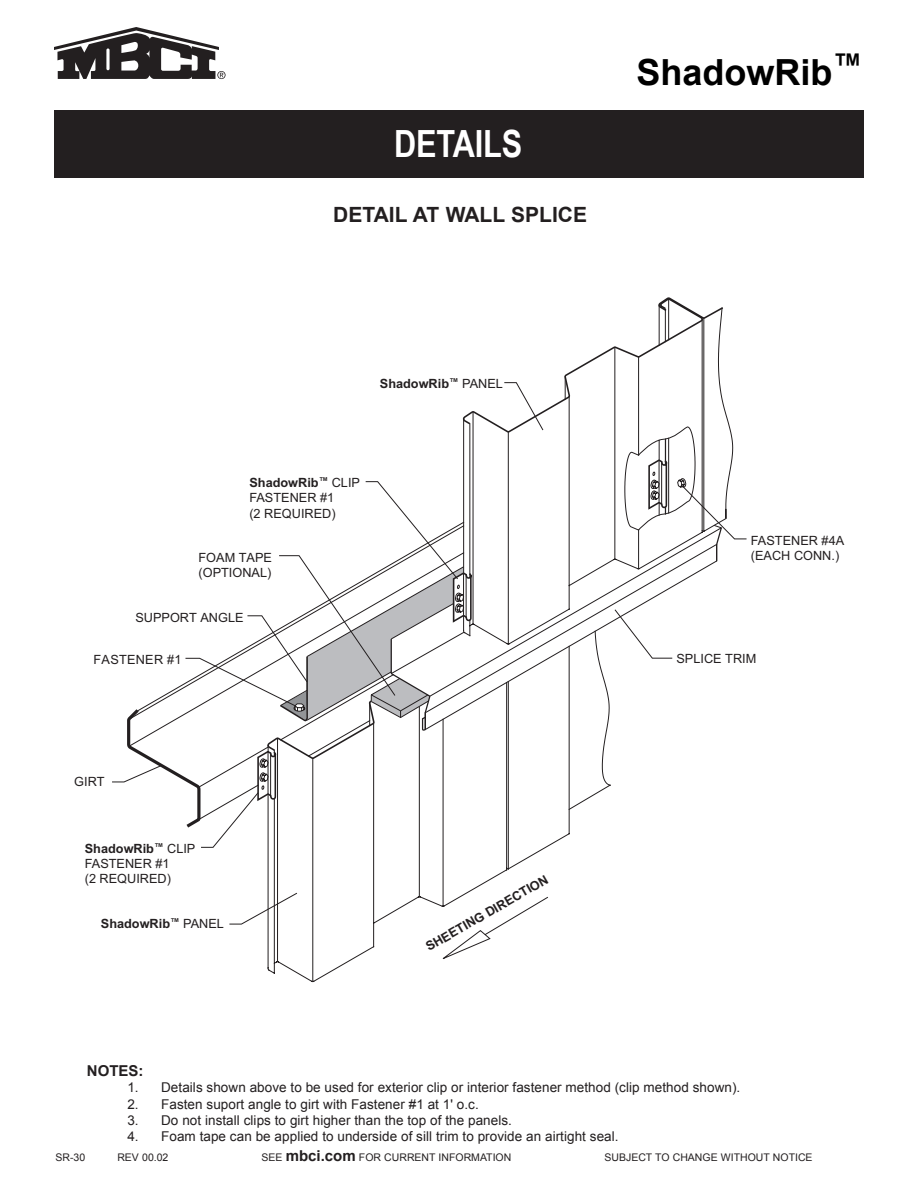
<style>
.page{position:relative;width:918px;height:1188px;background:#fff}
.page>*{position:absolute;margin:0;border:0;box-sizing:border-box;transform-origin:0 0}
.t1{font:700 37.5px "Arial Narrow";letter-spacing:-.005em;color:#fff}
.t2{font:700 36px "Arial";color:#000}
.t3{font:700 21px "Arial";color:#231f20}
.BODY____Heading{font:700 15px "Arial";color:#231f20}
.t4{font:13.5px "Arial";letter-spacing:.005em;color:#231f20}
.t5{font:12.75px/15.3px "Arial";color:#231f20}
.t6{font:700 12.75px "Arial";color:#231f20}
.t7{font:12.75px "Arial";letter-spacing:.02em;color:#231f20}
.t8{font:10.5px "Arial";color:#231f20}
.s1{font-weight:400}
.s2{font-weight:700}
.s3{font-weight:700;font-size:15px}
</style>
<div class="page">
<div style="left:54px;top:110px;width:810px;height:67px;background:#231f20"></div>
<svg style="left:54px;top:27px;width:172px;height:52px"></svg>
<svg style="left:462px;top:297px;width:272px;height:236px"></svg>
<svg style="left:201px;top:426px;width:495px;height:499px"></svg>
<svg style="left:267px;top:731px;width:344px;height:251px"></svg>
<svg style="left:429px;top:524px;width:295px;height:19px"></svg>
<svg style="left:424px;top:543px;width:294px;height:17px"></svg>
<svg style="left:472px;top:560px;width:246px;height:171px"></svg>
<svg style="left:112px;top:555px;width:360px;height:275px"></svg>
<h1 class="t1" style="left:394px;top:115px;width:130px">DETAILS</h1>
<p class="t3" style="left:333px;top:201px;width:255px">DETAIL AT WALL SPLICE</p>
<h2 class="t2" style="left:637px;top:48px;width:227px">ShadowRib<sup>™</sup></h2>
<p class="t6" style="left:380px;top:375px;width:125px">ShadowRib<sup>™</sup> <span class="s1">PANEL</span></p>
<p class="t5" style="left:249px;top:475px;width:112px"><span class="s2">ShadowRib</span><sup>™</sup> CLIP<br>FASTENER #1<br>(2 REQUIRED)</p>
<p class="t5" style="left:199px;top:550px;width:75px">FOAM TAPE (OPTIONAL)</p>
<p class="t5" style="left:135px;top:610px;width:110px">SUPPORT ANGLE</p>
<p class="t7" style="left:94px;top:651px;width:89px">FASTENER #1</p>
<p class="t5" style="left:74px;top:774px;width:32px">GIRT</p>
<p class="t5" style="left:85px;top:841px;width:112px"><span class="s2">ShadowRib</span><sup>™</sup> CLIP<br>FASTENER #1<br>(2 REQUIRED)</p>
<p class="t6" style="left:101px;top:915px;width:125px">ShadowRib<sup>™</sup> <span class="s1">PANEL</span></p>
<p class="t6" style="left:423px;top:940px;width:140px;rotate:-30deg">SHEETING DIRECTION</p>
<p class="t5" style="left:751px;top:533px;width:95px">FASTENER #4A (EACH CONN.)</p>
<p class="t5" style="left:676px;top:651px;width:81px">SPLICE TRIM</p>
<p class="BODY____Heading" style="left:87px;top:1061px;width:58px">NOTES:</p>
<p class="t4" style="left:127px;top:1079px;width:614px">1. Details shown above to be used for exterior clip or interior fastener method (clip method shown).</p>
<p class="t4" style="left:127px;top:1095px;width:353px">2. Fasten suport angle to girt with Fastener #1 at 1' o.c.</p>
<p class="t4" style="left:127px;top:1111px;width:386px">3. Do not install clips to girt higher than the top of the panels.</p>
<p class="t4" style="left:127px;top:1127px;width:493px">4. Foam tape can be applied to underside of sill trim to provide an airtight seal.</p>
<p class="t8" style="left:56px;top:1150px;width:31px">SR-30</p>
<p class="t8" style="left:117px;top:1150px;width:53px">REV 00.02</p>
<p class="t8" style="left:262px;top:1150px;width:251px">SEE <span class="s3">mbci.com</span> FOR CURRENT INFORMATION</p>
<p class="t8" style="left:605px;top:1150px;width:210px">SUBJECT TO CHANGE WITHOUT NOTICE</p>
</div>
